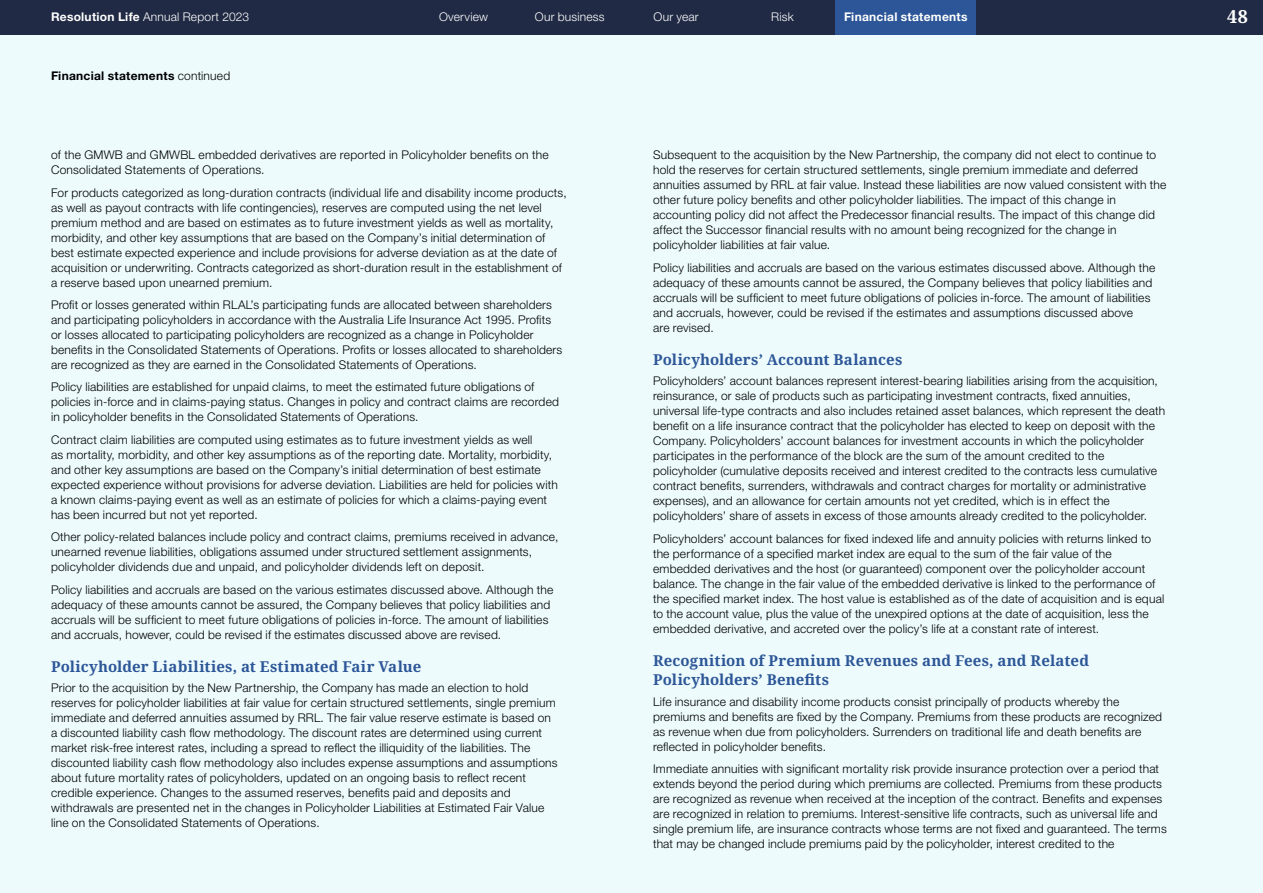
<style>
.page{position:relative;width:1263px;height:893px;background:#fff}
.page>*{position:absolute;margin:0;border:0;box-sizing:border-box;transform-origin:0 0}
.t1{font:700 18px "Noto Serif";color:#fff}
.fnl_s1_Noto_10{font:700 15px/19.5px "Noto Serif";letter-spacing:.01em;color:#2c5697}
.fnl_text_8_off{font:300 12px/15px "Helvetica Neue LT Pro";letter-spacing:.015em;color:#000}
.t2{font:300 12px "Helvetica Neue LT Pro";letter-spacing:.015em;color:#fff}
.t3{font:700 12px "Helvetica Neue LT Pro";letter-spacing:.025em;color:#000}
.t4{font:700 12px "Helvetica Neue LT Pro";letter-spacing:.025em;color:#fff}
.s1{font-weight:700}
.s2{font-weight:300}
</style>
<div class="page">
<div style="left:0;top:34px;width:1263px;height:859px;background:#edfbfd"></div>
<div style="left:0;top:0;width:1263px;height:34px;background:#202a44"></div>
<div style="left:836px;top:0;width:140px;height:34px;background:#2c5697"></div>
<p class="t2" style="left:51px;top:10px;width:200px"><span class="s1">Resolution Life</span> Annual Report 2023</p>
<p class="t2" style="left:439px;top:10px;width:50px">Overview</p>
<p class="t2" style="left:535px;top:10px;width:71px">Our business</p>
<p class="t2" style="left:653px;top:10px;width:47px">Our year</p>
<p class="t2" style="left:771px;top:10px;width:24px">Risk</p>
<p class="t4" style="left:844px;top:10px;width:125px">Financial statements</p>
<h1 class="t1" style="left:1227px;top:4px;width:22px">48</h1>
<p class="t3" style="left:51px;top:68px;width:181px">Financial statements <span class="s2">continued</span></p>
<p class="fnl_text_8_off" style="left:51px;top:147px;width:499px">of the GMWB and GMWBL embedded derivatives are reported in Policyholder benefits on the<br>Consolidated Statements of Operations.</p>
<p class="fnl_text_8_off" style="left:51px;top:185px;width:517px">For products categorized as long-duration contracts (individual life and disability income products, as well as payout contracts with life contingencies), reserves are computed using the net level premium method and are based on estimates as to future investment yields as well as mortality, morbidity, and other key assumptions that are based on the Company’s initial determination of best estimate expected experience and include provisions for adverse deviation as at the date of acquisition or underwriting. Contracts categorized as short-duration result in the establishment of a reserve based upon unearned premium.</p>
<p class="fnl_text_8_off" style="left:51px;top:297px;width:513px">Profit or losses generated within RLAL’s participating funds are allocated between shareholders and participating policyholders in accordance with the Australia Life Insurance Act 1995. Profits or losses allocated to participating policyholders are recognized as a change in Policyholder benefits in the Consolidated Statements of Operations. Profits or losses allocated to shareholders are recognized as they are earned in the Consolidated Statements of Operations.</p>
<p class="fnl_text_8_off" style="left:51px;top:379px;width:509px">Policy liabilities are established for unpaid claims, to meet the estimated future obligations of policies in-force and in claims-paying status. Changes in policy and contract claims are recorded in policyholder benefits in the Consolidated Statements of Operations.</p>
<p class="fnl_text_8_off" style="left:51px;top:432px;width:508px">Contract claim liabilities are computed using estimates as to future investment yields as well<br>as mortality, morbidity, and other key assumptions as of the reporting date. Mortality, morbidity, and other key assumptions are based on the Company’s initial determination of best estimate expected experience without provisions for adverse deviation. Liabilities are held for policies with a known claims-paying event as well as an estimate of policies for which a claims-paying event has been incurred but not yet reported.</p>
<p class="fnl_text_8_off" style="left:51px;top:529px;width:509px">Other policy-related balances include policy and contract claims, premiums received in advance, unearned revenue liabilities, obligations assumed under structured settlement assignments, policyholder dividends due and unpaid, and policyholder dividends left on deposit.</p>
<p class="fnl_text_8_off" style="left:51px;top:582px;width:504px">Policy liabilities and accruals are based on the various estimates discussed above. Although the adequacy of these amounts cannot be assured, the Company believes that policy liabilities and accruals will be sufficient to meet future obligations of policies in-force. The amount of liabilities and accruals, however, could be revised if the estimates discussed above are revised.</p>
<p class="fnl_s1_Noto_10" style="left:51px;top:657px;width:372px">Policyholder Liabilities, at Estimated Fair Value</p>
<p class="fnl_text_8_off" style="left:51px;top:680px;width:508px">Prior to the acquisition by the New Partnership, the Company has made an election to hold reserves for policyholder liabilities at fair value for certain structured settlements, single premium immediate and deferred annuities assumed by RRL. The fair value reserve estimate is based on a discounted liability cash flow methodology. The discount rates are determined using current market risk-free interest rates, including a spread to reflect the illiquidity of the liabilities. The discounted liability cash flow methodology also includes expense assumptions and assumptions about future mortality rates of policyholders, updated on an ongoing basis to reflect recent credible experience. Changes to the assumed reserves, benefits paid and deposits and withdrawals are presented net in the changes in Policyholder Liabilities at Estimated Fair Value line on the Consolidated Statements of Operations.</p>
<p class="fnl_text_8_off" style="left:653px;top:147px;width:515px">Subsequent to the acquisition by the New Partnership, the company did not elect to continue to hold the reserves for certain structured settlements, single premium immediate and deferred annuities assumed by RRL at fair value. Instead these liabilities are now valued consistent with the other future policy benefits and other policyholder liabilities. The impact of this change in accounting policy did not affect the Predecessor financial results. The impact of this change did affect the Successor financial results with no amount being recognized for the change in policyholder liabilities at fair value.</p>
<p class="fnl_text_8_off" style="left:653px;top:260px;width:504px">Policy liabilities and accruals are based on the various estimates discussed above. Although the adequacy of these amounts cannot be assured, the Company believes that policy liabilities and accruals will be sufficient to meet future obligations of policies in-force. The amount of liabilities and accruals, however, could be revised if the estimates and assumptions discussed above<br>are revised.</p>
<p class="fnl_s1_Noto_10" style="left:653px;top:350px;width:251px">Policyholders’ Account Balances</p>
<p class="fnl_text_8_off" style="left:653px;top:373px;width:513px">Policyholders’ account balances represent interest-bearing liabilities arising from the acquisition, reinsurance, or sale of products such as participating investment contracts, fixed annuities, universal life-type contracts and also includes retained asset balances, which represent the death benefit on a life insurance contract that the policyholder has elected to keep on deposit with the Company. Policyholders’ account balances for investment accounts in which the policyholder participates in the performance of the block are the sum of the amount credited to the policyholder (cumulative deposits received and interest credited to the contracts less cumulative contract benefits, surrenders, withdrawals and contract charges for mortality or administrative expenses), and an allowance for certain amounts not yet credited, which is in effect the policyholders’ share of assets in excess of those amounts already credited to the policyholder.</p>
<p class="fnl_text_8_off" style="left:653px;top:531px;width:513px">Policyholders’ account balances for fixed indexed life and annuity policies with returns linked to the performance of a specified market index are equal to the sum of the fair value of the embedded derivatives and the host (or guaranteed) component over the policyholder account balance. The change in the fair value of the embedded derivative is linked to the performance of the specified market index. The host value is established as of the date of acquisition and is equal to the account value, plus the value of the unexpired options at the date of acquisition, less the embedded derivative, and accreted over the policy’s life at a constant rate of interest.</p>
<p class="fnl_s1_Noto_10" style="left:653px;top:651px;width:437px">Recognition of Premium Revenues and Fees, and Related<br>Policyholders’ Benefits</p>
<p class="fnl_text_8_off" style="left:653px;top:694px;width:510px">Life insurance and disability income products consist principally of products whereby the premiums and benefits are fixed by the Company. Premiums from these products are recognized as revenue when due from policyholders. Surrenders on traditional life and death benefits are reflected in policyholder benefits.</p>
<p class="fnl_text_8_off" style="left:653px;top:761px;width:515px">Immediate annuities with significant mortality risk provide insurance protection over a period that extends beyond the period during which premiums are collected. Premiums from these products are recognized as revenue when received at the inception of the contract. Benefits and expenses are recognized in relation to premiums. Interest-sensitive life contracts, such as universal life and single premium life, are insurance contracts whose terms are not fixed and guaranteed. The terms that may be changed include premiums paid by the policyholder, interest credited to the</p>
</div>
